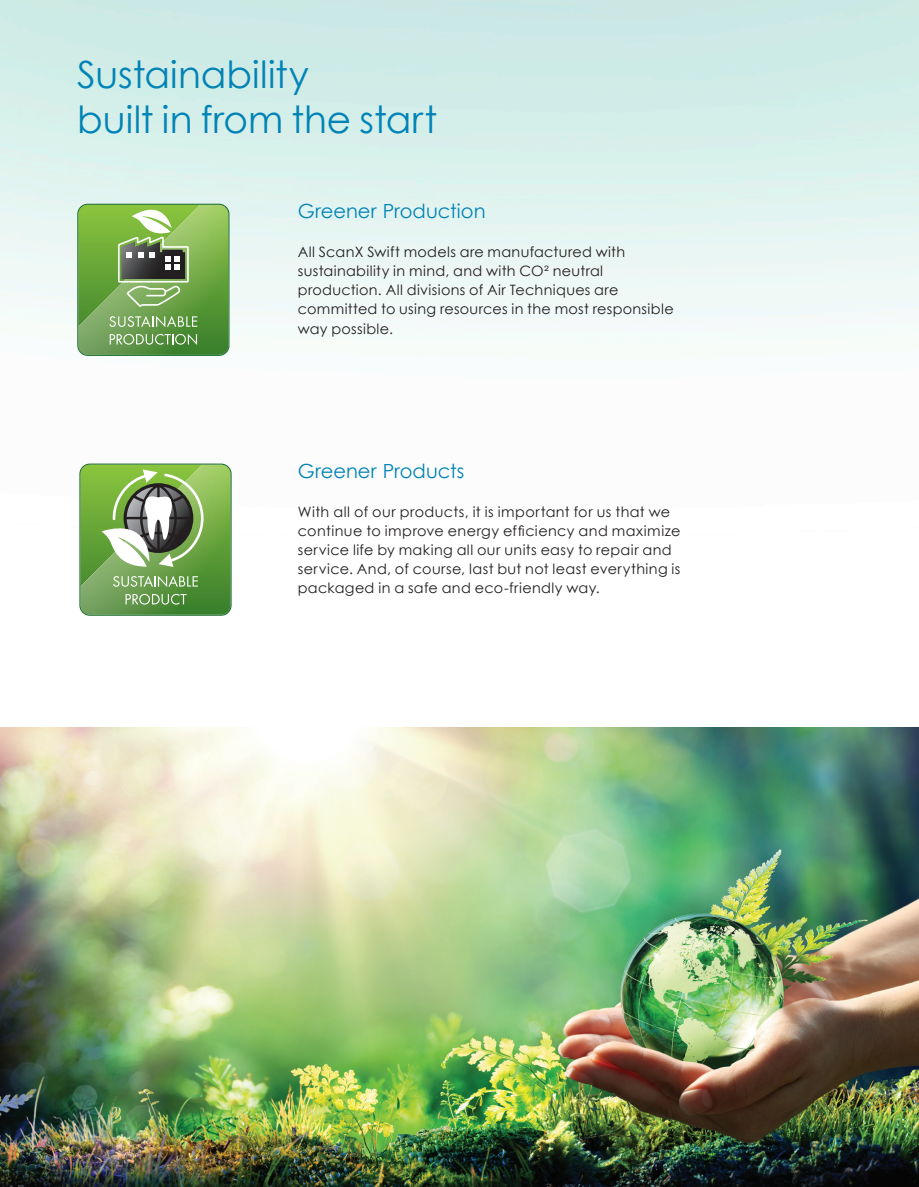
<style>
.page{position:relative;width:919px;height:1187px;background:#fff}
.page>*{position:absolute;margin:0;border:0;box-sizing:border-box;transform-origin:0 0}
.Headline{font:37.5px/45px "Century Gothic";color:#0083b6}
.Subhead{font:19.5px "Century Gothic";color:#0083b6}
.Copy{font:14.25px/19.2px "Century Gothic";letter-spacing:.025em;color:#231f20}
.t1{font:12px "Century Gothic";color:#0083b6}
</style>
<div class="page">
<img style="left:0;top:727px;width:918px;height:459px">
<svg style="left:79px;top:463px;width:152px;height:152px;background:#7da65f"></svg>
<svg style="left:77px;top:204px;width:152px;height:152px;background:#77a656"></svg>
<p class="Headline" style="left:77px;top:51px;width:361px">Sustainability<br>built in from the start</p>
<p class="Subhead" style="left:298px;top:198px;width:189px">Greener Production</p>
<p class="Copy" style="left:298px;top:242px;width:377px">All ScanX Swift models are manufactured with sustainability in mind, and with CO² neutral production. All divisions of Air Techniques are committed to using resources in the most responsible way possible.</p>
<p class="Subhead" style="left:298px;top:457px;width:168px">Greener Products</p>
<p class="Copy" style="left:298px;top:501px;width:384px">With all of our products, it is important for us that we continue to improve energy efficiency and maximize service life by making all our units easy to repair and service. And, of course, last but not least everything is packaged in a safe and eco-friendly way.</p>
<p class="t1" style="left:828px;top:1133px;width:15px">09</p>
</div>
